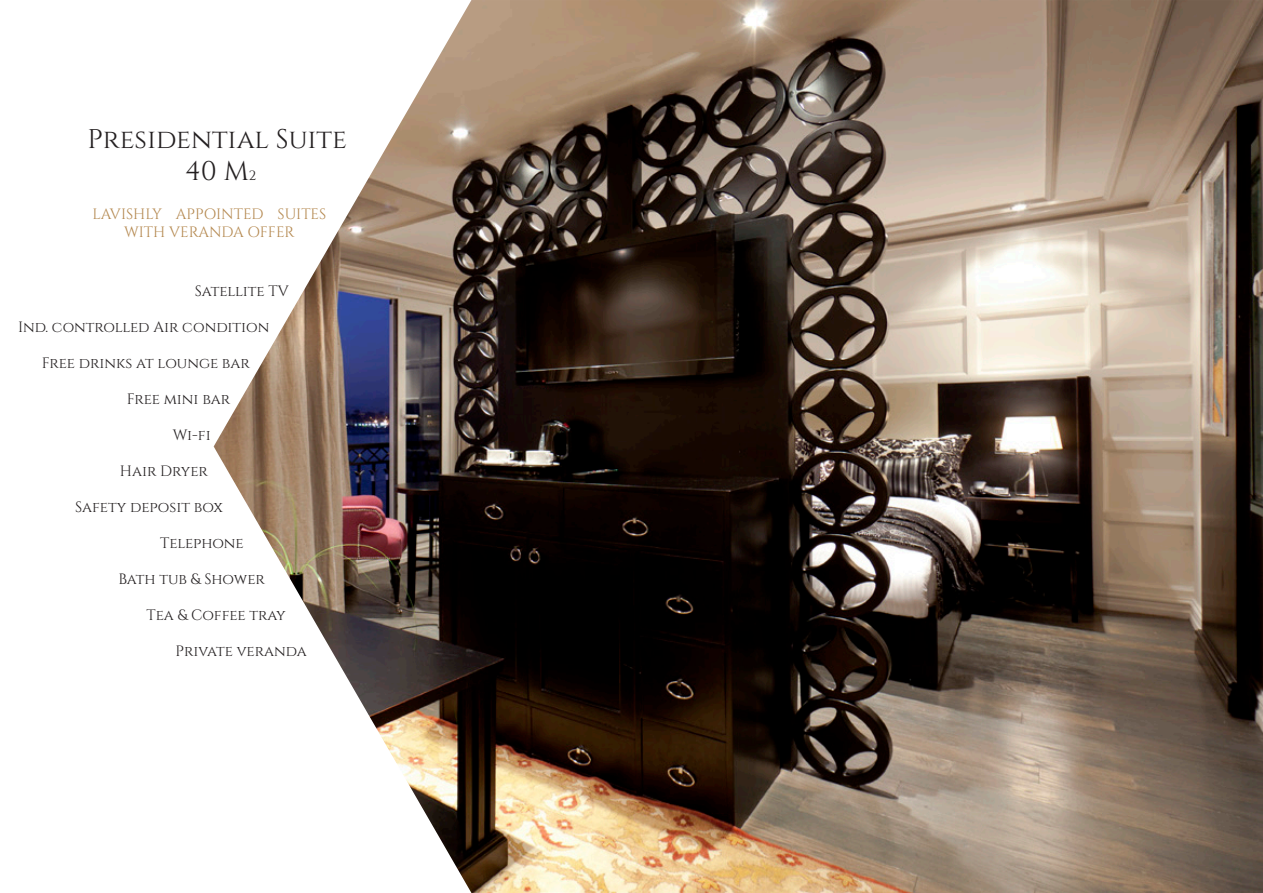
<style>
.page{position:relative;width:1263px;height:893px;background:#fff}
.page>*{position:absolute;margin:0;border:0;box-sizing:border-box;transform-origin:0 0}
.t1{font:27px "Cinzel";color:#231f20}
.t2{font:15px "Cinzel";color:#231f20}
.t3{font:15px/18px "Cinzel";color:#b4884f;text-align:center}
.s1{font-size:13.5px}
</style>
<div class="page">
<img style="left:214px;top:0;width:1049px;height:893px">
<p class="t1" style="left:88px;top:123px;width:261px">Presidential Suite</p>
<p class="t1" style="left:185px;top:156px;width:73px">40 M<span class="s1">2</span></p>
<p class="t3" style="left:92px;top:206px;width:236px">LAVISHLY APPOINTED SUITES<br>WITH VERANDA OFFER</p>
<p class="t2" style="left:195px;top:282px;width:95px">Satellite TV</p>
<p class="t2" style="left:18px;top:318px;width:253px">Ind. controlled Air condition</p>
<p class="t2" style="left:42px;top:354px;width:209px">Free drinks at lounge bar</p>
<p class="t2" style="left:127px;top:390px;width:105px">Free mini bar</p>
<p class="t2" style="left:173px;top:426px;width:39px">Wi-fi</p>
<p class="t2" style="left:120px;top:462px;width:89px">Hair Dryer</p>
<p class="t2" style="left:75px;top:498px;width:149px">Safety deposit box</p>
<p class="t2" style="left:160px;top:534px;width:85px">Telephone</p>
<p class="t2" style="left:118px;top:570px;width:148px">Bath tub &amp; Shower</p>
<p class="t2" style="left:146px;top:606px;width:141px">Tea &amp; Coffee tray</p>
<p class="t2" style="left:176px;top:642px;width:133px">Private veranda</p>
</div>
